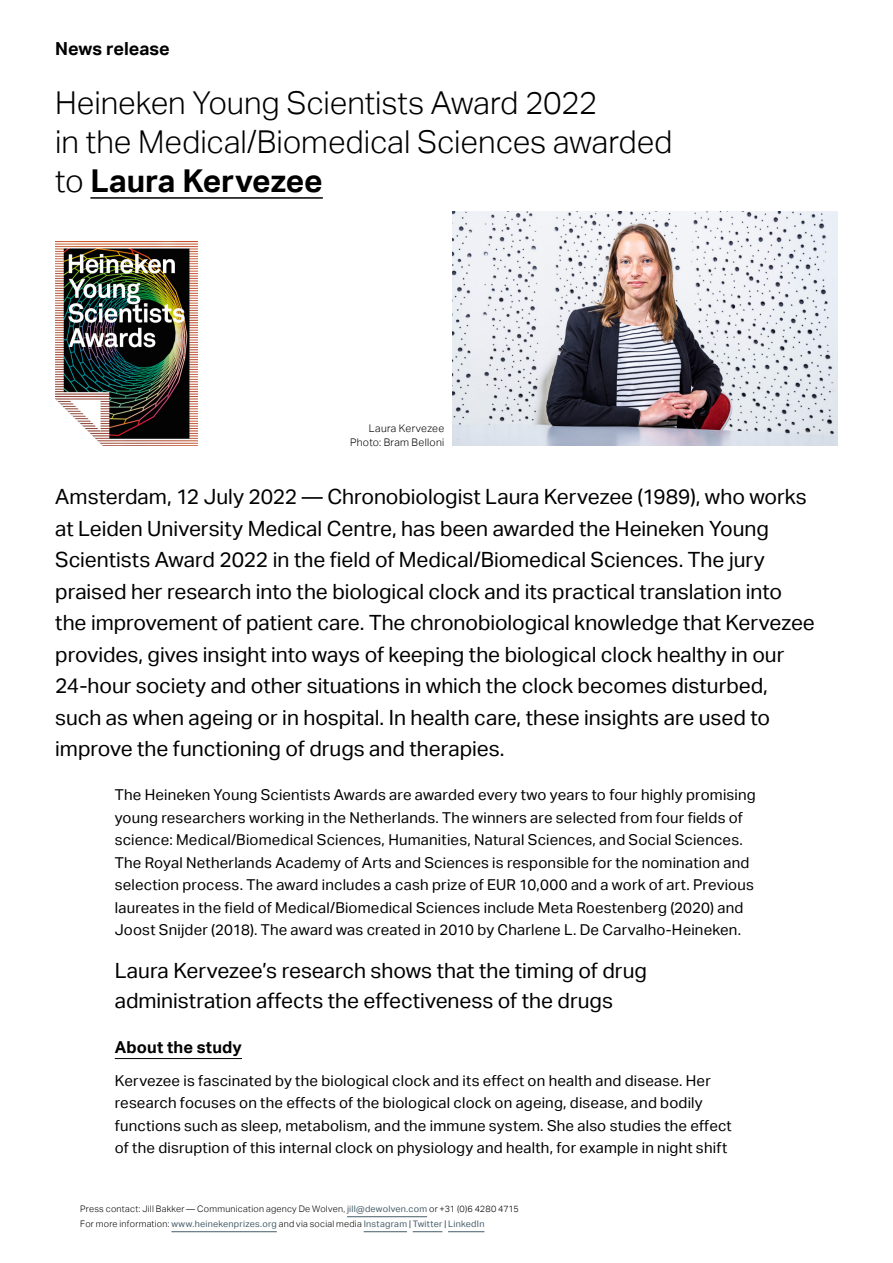
<style>
.page{position:relative;width:893px;height:1263px;background:#fff}
.page>*{position:absolute;margin:0;border:0;box-sizing:border-box;transform-origin:0 0}
.t1{font:300 31.5px/39px "Aktiv Grotesk";letter-spacing:-.005em;color:#000}
.t2{font:21px/31.5px "Aktiv Grotesk";letter-spacing:-.005em;color:#000}
.t3{font:700 18px "Aktiv Grotesk";color:#000}
.t4{font:700 16.5px "Aktiv Grotesk";letter-spacing:.01em;color:#000}
.t5{font:15px/22.5px "Aktiv Grotesk";letter-spacing:.01em;color:#000}
.t6{font:300 10.5px/13.5px "Aktiv Grotesk";letter-spacing:.03em;color:#000;text-align:right}
.t7{font:300 9px/15px "Aktiv Grotesk";letter-spacing:.025em;color:#000}
.s1{font-weight:700}
.s2{font-weight:400;color:#465d69}
</style>
<div class="page">
<hr style="left:90px;top:197px;width:233px;height:2px;background:#000">
<hr style="left:347px;top:1216px;width:80px;height:1px;background:#465d69">
<hr style="left:171px;top:1231px;width:106px;height:1px;background:#465d69">
<hr style="left:364px;top:1231px;width:43px;height:1px;background:#465d69">
<svg style="left:413px;top:1231px;width:29px;height:1px"></svg>
<hr style="left:448px;top:1231px;width:36px;height:1px;background:#465d69">
<hr style="left:115px;top:1058px;width:127px;height:1px;background:#000">
<img style="left:453px;top:212px;width:385px;height:234px">
<img style="left:55px;top:241px;width:143px;height:205px">
<p class="t3" style="left:55px;top:39px;width:116px">News release</p>
<h1 class="t1" style="left:55px;top:83px;width:619px">Heineken Young Scientists Award 2022<br>in the Medical/Biomedical Sciences awarded to <span class="s1">Laura Kervezee</span></h1>
<p class="t6" style="left:350px;top:422px;width:96px">Laura Kervezee<br>Photo: Bram Belloni</p>
<p class="t2" style="left:55px;top:481px;width:761px">Amsterdam, 12 July 2022 — Chronobiologist Laura Kervezee (1989), who works at Leiden University Medical Centre, has been awarded the Heineken Young Scientists Award 2022 in the field of Medical/Biomedical Sciences. The jury praised her research into the biological clock and its practical translation into the improvement of patient care. The chronobiological knowledge that Kervezee provides, gives insight into ways of keeping the biological clock healthy in our 24-hour society and other situations in which the clock becomes disturbed, such as when ageing or in hospital. In health care, these insights are used to improve the functioning of drugs and therapies.</p>
<p class="t5" style="left:115px;top:784px;width:642px">The Heineken Young Scientists Awards are awarded every two years to four highly promising young researchers working in the Netherlands. The winners are selected from four fields of science: Medical/Biomedical Sciences, Humanities, Natural Sciences, and Social Sciences.<br>The Royal Netherlands Academy of Arts and Sciences is responsible for the nomination and selection process. The award includes a cash prize of EUR 10,000 and a work of art. Previous laureates in the field of Medical/Biomedical Sciences include Meta Roestenberg (2020) and Joost Snijder (2018). The award was created in 2010 by Charlene L. De Carvalho-Heineken.</p>
<h2 class="t2" style="left:115px;top:956px;width:534px;line-height:30px">Laura Kervezee’s research shows that the timing of drug administration affects the effectiveness of the drugs</h2>
<p class="t4" style="left:115px;top:1037px;width:129px">About the study</p>
<p class="t5" style="left:115px;top:1069px;width:618px">Kervezee is fascinated by the biological clock and its effect on health and disease. Her research focuses on the effects of the biological clock on ageing, disease, and bodily functions such as sleep, metabolism, and the immune system. She also studies the effect of the disruption of this internal clock on physiology and health, for example in night shift</p>
<p class="t7" style="left:80px;top:1201px;width:440px">Press contact: Jill Bakker — Communication agency De Wolven, <span class="s2">jill@dewolven.com</span> or +31 (0)6 4280 4715<br>For more information: <span class="s2">www.heinekenprizes.org</span> and via social media <span class="s2">Instagram</span> | <span class="s2">Twitter</span> | <span class="s2">LinkedIn</span></p>
</div>
